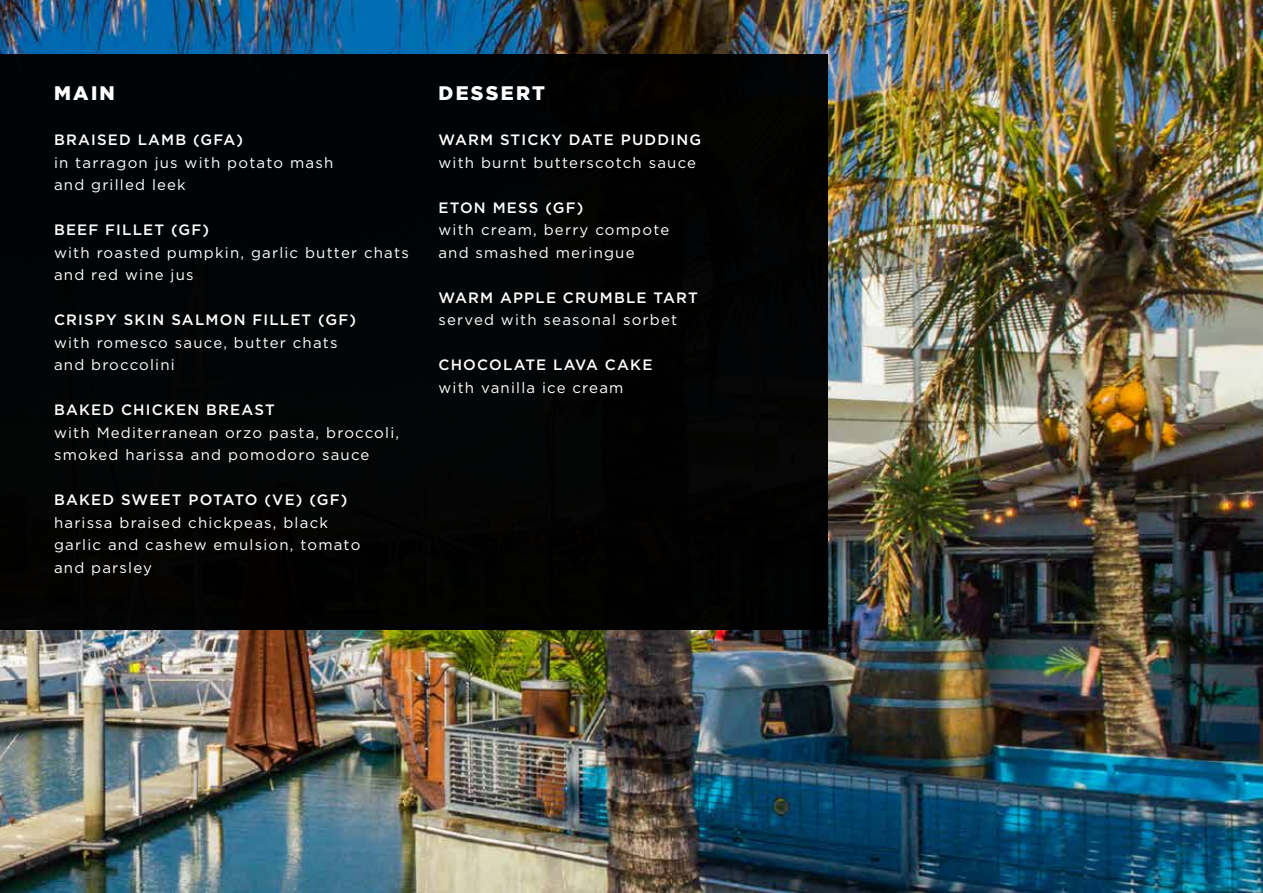
<style>
.page{position:relative;width:1263px;height:893px;background:#fff}
.page>*{position:absolute;margin:0;border:0;box-sizing:border-box;transform-origin:0 0}
.t1{font:900 19.5px "Gotham";letter-spacing:.115em;color:#fff}
.t2{font:15px/22.5px "Gotham";letter-spacing:.08em;color:#fff}
.t3{font:500 15px "Gotham";letter-spacing:.08em;color:#fff}
</style>
<div class="page">
<img style="left:0;top:0;width:1263px;height:893px">
<div style="left:0;top:54px;width:827px;height:575px;background:#000"></div>
<h1 class="t1" style="left:54px;top:82px;width:62px">MAIN</h1>
<p class="t3" style="left:54px;top:132px;width:191px">BRAISED LAMB (GFA)</p>
<p class="t2" style="left:54px;top:151px;width:281px">in tarragon jus with potato mash and grilled leek</p>
<p class="t3" style="left:54px;top:222px;width:157px">BEEF FILLET (GF)</p>
<p class="t2" style="left:54px;top:241px;width:356px">with roasted pumpkin, garlic butter chats and red wine jus</p>
<p class="t3" style="left:54px;top:312px;width:304px">CRISPY SKIN SALMON FILLET (GF)</p>
<p class="t2" style="left:54px;top:331px;width:285px">with romesco sauce, butter chats and broccolini</p>
<p class="t3" style="left:54px;top:402px;width:222px">BAKED CHICKEN BREAST</p>
<p class="t2" style="left:54px;top:421px;width:347px">with Mediterranean orzo pasta, broccoli, smoked harissa and pomodoro sauce</p>
<p class="t3" style="left:54px;top:492px;width:295px">BAKED SWEET POTATO (VE) (GF)</p>
<p class="t2" style="left:54px;top:511px;width:308px">harissa braised chickpeas, black garlic and cashew emulsion, tomato and parsley</p>
<h1 class="t1" style="left:439px;top:82px;width:108px">DESSERT</h1>
<p class="t3" style="left:438px;top:132px;width:264px">WARM STICKY DATE PUDDING</p>
<p class="t2" style="left:438px;top:151px;width:259px">with burnt butterscotch sauce</p>
<p class="t3" style="left:438px;top:199px;width:146px">ETON MESS (GF)</p>
<p class="t2" style="left:438px;top:218px;width:232px">with cream, berry compote and smashed meringue</p>
<p class="t3" style="left:438px;top:289px;width:261px">WARM APPLE CRUMBLE TART</p>
<p class="t2" style="left:438px;top:308px;width:240px">served with seasonal sorbet</p>
<p class="t3" style="left:438px;top:357px;width:215px">CHOCOLATE LAVA CAKE</p>
<p class="t2" style="left:438px;top:376px;width:187px">with vanilla ice cream</p>
</div>
